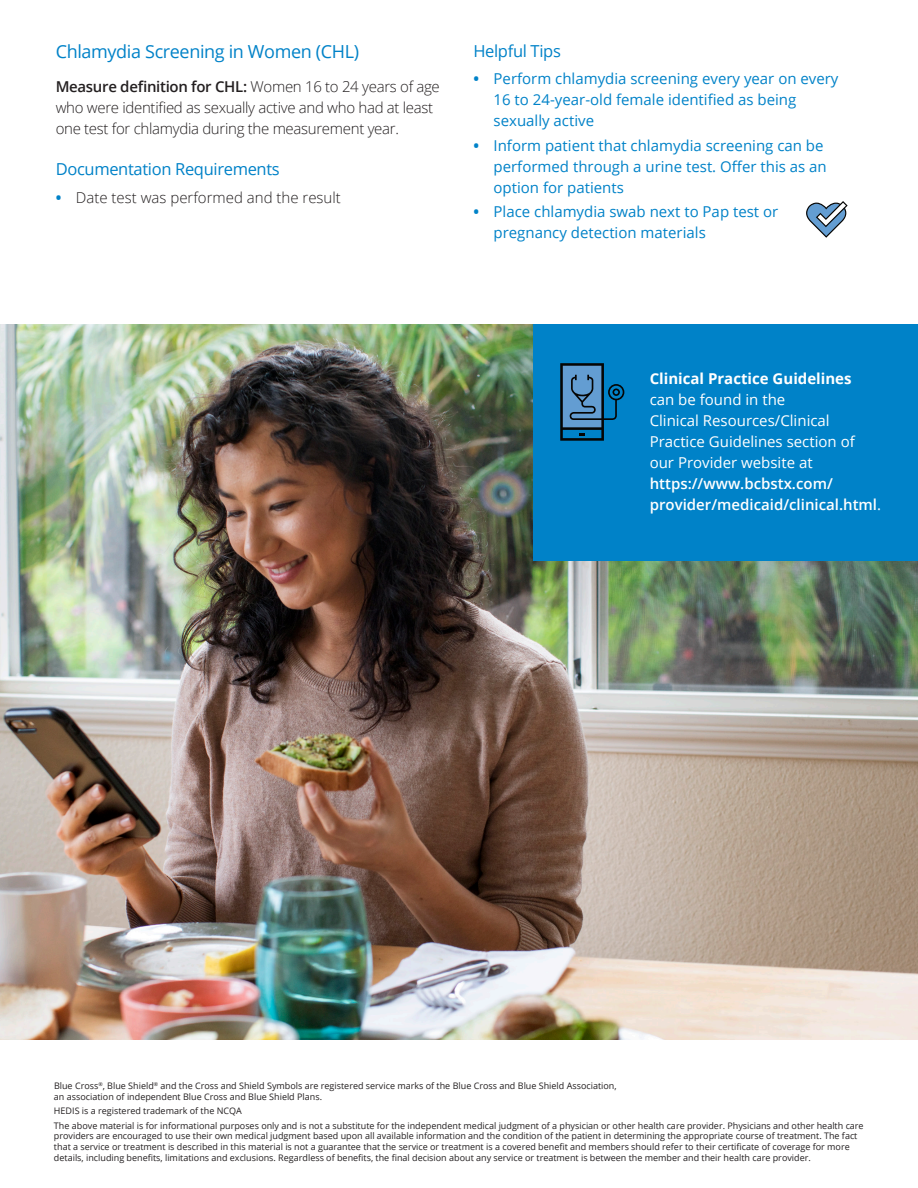
<style>
.page{position:relative;width:918px;height:1188px;background:#fff}
.page>*{position:absolute;margin:0;border:0;box-sizing:border-box;transform-origin:0 0}
.t1{font:18px "Open Sans";letter-spacing:-.02em;color:#0082c8}
.t2{font:16.5px "Open Sans";letter-spacing:-.02em;color:#0082c8}
.t3{font:15px/21px "Open Sans";color:#0082c8}
.t4{font:300 15px/21px "Open Sans";letter-spacing:-.02em;color:#231f20}
.t5{font:15px/21px "Open Sans";color:#fff}
.t6{font:600 15px/21px "Open Sans";color:#fff}
.t7{font:300 15px "Open Sans";color:#231f20}
.t8{font:700 15px "Open Sans";color:#fff}
.t9{font:9px/10.8px "Open Sans";color:#231f20}
.s1{font-weight:600}
.s2{font-weight:700;color:#0082c8}
.s3{font-weight:700}
.s4{font-weight:400}
</style>
<div class="page">
<img style="left:0;top:324px;width:918px;height:716px">
<div style="left:533px;top:324px;width:385px;height:236px;background:#0082c8"></div>
<svg style="left:560px;top:363px;width:64px;height:78px"></svg>
<svg style="left:806px;top:201px;width:42px;height:37px"></svg>
<h1 class="t1" style="left:56px;top:39px;width:305px">Chlamydia Screening in Women (CHL)</h1>
<h3 class="t4" style="left:56px;top:76px;width:386px"><span class="s1">Measure definition for CHL:</span> Women 16 to 24 years of age who were identified as sexually active and who had at least one test for chlamydia during the measurement year.</h3>
<h2 class="t2" style="left:56px;top:158px;width:226px">Documentation Requirements</h2>
<h3 class="t7" style="left:56px;top:187px;width:287px"><span class="s2">•</span> Date test was performed and the result</h3>
<h2 class="t2" style="left:473px;top:39px;width:89px">Helpful Tips</h2>
<h3 class="t3" style="left:494px;top:68px;width:346px;text-indent:-20px"><span class="s3">•</span> Perform chlamydia screening every year on every<br>16 to 24-year-old female identified as being sexually active</h3>
<h3 class="t3" style="left:494px;top:134px;width:335px;text-indent:-20px"><span class="s3">•</span> Inform patient that chlamydia screening can be performed through a urine test. Offer this as an option for patients</h3>
<h3 class="t3" style="left:494px;top:201px;width:286px;text-indent:-20px"><span class="s3">•</span> Place chlamydia swab next to Pap test or pregnancy detection materials</h3>
<h3 class="t8" style="left:650px;top:368px;width:203px">Clinical Practice Guidelines</h3>
<h3 class="t5" style="left:650px;top:388px;width:207px">can be found in the<br>Clinical Resources/Clinical<br>Practice Guidelines section of our Provider website at</h3>
<h3 class="t6" style="left:650px;top:472px;width:233px">https://www.bcbstx.com/ provider/medicaid/clinical.html<span class="s4">.</span></h3>
<p class="t9" style="left:54px;top:1081px;width:564px">Blue Cross<sup>®</sup>, Blue Shield<sup>®</sup> and the Cross and Shield Symbols are registered service marks of the Blue Cross and Blue Shield Association, an association of independent Blue Cross and Blue Shield Plans.</p>
<p class="t9" style="left:54px;top:1104px;width:811px;line-height:14.2px">HEDIS is a registered trademark of the NCQA<br>The above material is for informational purposes only and is not a substitute for the independent medical judgment of a physician or other health care provider. Physicians and other health care</p>
<p class="t9" style="left:54px;top:1131px;width:805px">providers are encouraged to use their own medical judgment based upon all available information and the condition of the patient in determining the appropriate course of treatment. The fact that a service or treatment is described in this material is not a guarantee that the service or treatment is a covered benefit and members should refer to their certificate of coverage for more details, including benefits, limitations and exclusions. Regardless of benefits, the final decision about any service or treatment is between the member and their health care provider.</p>
</div>
